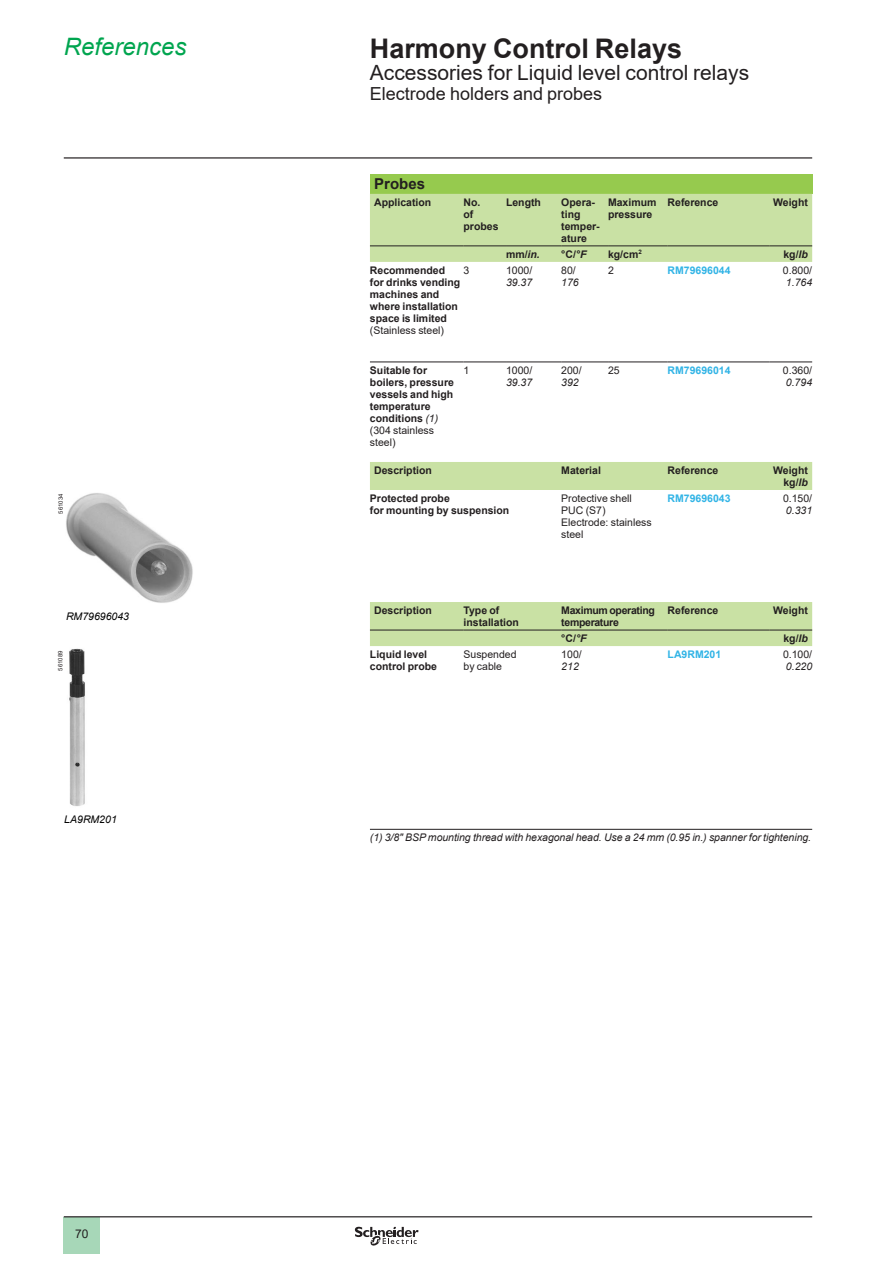
<style>
.page{position:relative;width:893px;height:1263px;background:#fff}
.page>*{position:absolute;margin:0;border:0;box-sizing:border-box;transform-origin:0 0}
.t1{font:700 27px "Arial";color:#231f20}
.t2{font:italic 24px "Arial";color:#00a54f}
.t3{font:21px "Arial";color:#231f20}
.t4{font:18px "Arial";color:#231f20}
.t5{font:700 15px "Arial";color:#231f20}
.t6{font:12px "Arial";color:#231f20}
.t7{font:700 10.5px/12px "Arial";color:#231f20}
.t8{font:10.5px/12px "Arial";color:#231f20}
.t9{font:italic 10.5px "Arial";letter-spacing:-.005em;color:#231f20}
.t10{font:700 10.5px "Arial";color:#32b4e6}
.t11{font:700 10.5px/12px "Arial";letter-spacing:-.03em;color:#231f20}
.t12{font:italic 10.5px "Arial";color:#000}
.t13{font:6px "Arial";color:#231f20}
.s1{font-style:italic}
.s2{font-weight:400;font-style:italic}
.s3{font-weight:400}
</style>
<div class="page">
<hr style="left:64px;top:157px;width:748px;height:2px;background:#231f20">
<div style="left:64px;top:1217px;width:36px;height:37px;background:#a7d7b8"></div>
<hr style="left:64px;top:1216px;width:748px;height:1px;background:#231f20">
<svg style="left:355px;top:1226px;width:64px;height:20px"></svg>
<div style="left:370px;top:174px;width:442px;height:20px;background:#96ca4e"></div>
<svg style="left:370px;top:194px;width:442px;height:452px"></svg>
<hr style="left:770px;top:630px;width:42px;height:1px;background:#231f20">
<hr style="left:668px;top:630px;width:102px;height:1px;background:#231f20">
<hr style="left:608px;top:630px;width:60px;height:1px;background:#231f20">
<hr style="left:561px;top:630px;width:47px;height:1px;background:#231f20">
<hr style="left:506px;top:630px;width:55px;height:1px;background:#231f20">
<hr style="left:463px;top:630px;width:43px;height:1px;background:#231f20">
<hr style="left:370px;top:630px;width:93px;height:1px;background:#231f20">
<hr style="left:770px;top:362px;width:42px;height:1px;background:#231f20">
<hr style="left:668px;top:362px;width:102px;height:1px;background:#231f20">
<hr style="left:608px;top:362px;width:60px;height:1px;background:#231f20">
<hr style="left:561px;top:362px;width:47px;height:1px;background:#231f20">
<hr style="left:506px;top:362px;width:55px;height:1px;background:#231f20">
<hr style="left:463px;top:362px;width:43px;height:1px;background:#231f20">
<hr style="left:370px;top:362px;width:93px;height:1px;background:#231f20">
<hr style="left:770px;top:246px;width:42px;height:1px;background:#231f20">
<hr style="left:668px;top:246px;width:102px;height:1px;background:#231f20">
<hr style="left:608px;top:246px;width:60px;height:1px;background:#231f20">
<hr style="left:561px;top:246px;width:47px;height:1px;background:#231f20">
<hr style="left:506px;top:246px;width:55px;height:1px;background:#231f20">
<hr style="left:463px;top:246px;width:43px;height:1px;background:#231f20">
<hr style="left:370px;top:246px;width:93px;height:1px;background:#231f20">
<hr style="left:370px;top:829px;width:442px;height:1px;background:#231f20">
<img style="left:66px;top:493px;width:127px;height:110px">
<img style="left:69px;top:648px;width:16px;height:158px">
<h2 class="t2" style="left:64px;top:31px;width:124px">References</h2>
<p class="t13" style="left:56px;top:513px;width:22px;rotate:-90deg">561034</p>
<p class="t12" style="left:66px;top:610px;width:65px">RM79696043</p>
<p class="t13" style="left:56px;top:671px;width:22px;rotate:-90deg">561089</p>
<p class="t12" style="left:64px;top:812px;width:54px">LA9RM201</p>
<p class="t6" style="left:75px;top:1225px;width:15px">70</p>
<h1 class="t1" style="left:370px;top:29px;width:314px">Harmony Control Relays</h1>
<h3 class="t3" style="left:370px;top:59px;width:381px">Accessories for Liquid level control relays</h3>
<h3 class="t4" style="left:370px;top:81px;width:234px">Electrode holders and probes</h3>
<h3 class="t5" style="left:374px;top:173px;width:52px">Probes</h3>
<p class="t7" style="left:374px;top:196px;width:59px">Application</p>
<p class="t7" style="left:463px;top:196px;width:37px">No.<br>of probes</p>
<p class="t7" style="left:506px;top:196px;width:36px">Length</p>
<p class="t7" style="left:561px;top:196px;width:40px">Opera&shy;ting temper&shy;ature</p>
<p class="t7" style="left:608px;top:196px;width:50px">Maximum pressure</p>
<p class="t7" style="left:668px;top:196px;width:52px">Reference</p>
<p class="t7" style="left:773px;top:196px;width:36px">Weight</p>
<p class="t7" style="left:506px;top:248px;width:34px">mm/<span class="s1">in.</span></p>
<p class="t7" style="left:561px;top:248px;width:27px">°C/<span class="s1">°F</span></p>
<p class="t7" style="left:608px;top:248px;width:35px">kg/cm<sup>2</sup></p>
<p class="t7" style="left:783px;top:248px;width:26px">kg/<span class="s1">lb</span></p>
<p class="t7" style="left:370px;top:264px;width:92px">Recommended for drinks vending machines and where installation space is limited</p>
<p class="t8" style="left:370px;top:324px;width:76px">(Stainless steel)</p>
<p class="t8" style="left:463px;top:264px;width:7px">3</p>
<p class="t8" style="left:506px;top:264px;width:28px">1000/</p>
<p class="t9" style="left:506px;top:275px;width:28px">39.37</p>
<p class="t8" style="left:561px;top:264px;width:16px">80/</p>
<p class="t9" style="left:561px;top:275px;width:19px">176</p>
<p class="t8" style="left:608px;top:264px;width:7px">2</p>
<p class="t10" style="left:668px;top:263px;width:65px">RM79696044</p>
<p class="t8" style="left:783px;top:264px;width:31px">0.800/</p>
<p class="t9" style="left:786px;top:275px;width:28px">1.764</p>
<p class="t7" style="left:370px;top:364px;width:86px">Suitable for boilers, pressure vessels and high temperature conditions <span class="s2">(1) </span><span class="s3">(304 stainless steel)</span></p>
<p class="t8" style="left:463px;top:364px;width:7px">1</p>
<p class="t8" style="left:506px;top:364px;width:28px">1000/</p>
<p class="t9" style="left:506px;top:375px;width:28px">39.37</p>
<p class="t8" style="left:561px;top:364px;width:22px">200/</p>
<p class="t9" style="left:561px;top:375px;width:19px">392</p>
<p class="t8" style="left:608px;top:364px;width:13px">25</p>
<p class="t10" style="left:668px;top:363px;width:65px">RM79696014</p>
<p class="t8" style="left:783px;top:364px;width:31px">0.360/</p>
<p class="t9" style="left:786px;top:375px;width:28px">0.794</p>
<p class="t7" style="left:374px;top:464px;width:59px">Description</p>
<p class="t7" style="left:561px;top:464px;width:41px">Material</p>
<p class="t7" style="left:668px;top:464px;width:52px">Reference</p>
<p class="t7" style="left:773px;top:464px;width:36px;text-align:right">Weight kg/<span class="s1">lb</span></p>
<p class="t7" style="left:370px;top:492px;width:141px">Protected probe<br>for mounting by suspension</p>
<p class="t8" style="left:561px;top:492px;width:92px">Protective shell<br>PUC (S7)<br>Electrode: stainless steel</p>
<p class="t10" style="left:668px;top:491px;width:65px">RM79696043</p>
<p class="t8" style="left:783px;top:492px;width:31px">0.150/</p>
<p class="t9" style="left:786px;top:503px;width:28px">0.331</p>
<p class="t7" style="left:374px;top:604px;width:59px">Description</p>
<p class="t7" style="left:463px;top:604px;width:57px">Type of installation</p>
<p class="t11" style="left:561px;top:604px;width:95px">Maximum operating temperature</p>
<p class="t7" style="left:668px;top:604px;width:52px">Reference</p>
<p class="t7" style="left:773px;top:604px;width:36px">Weight</p>
<p class="t7" style="left:561px;top:632px;width:27px">°C/<span class="s1">°F</span></p>
<p class="t7" style="left:783px;top:632px;width:26px">kg/<span class="s1">lb</span></p>
<p class="t7" style="left:370px;top:648px;width:69px">Liquid level control probe</p>
<p class="t8" style="left:463px;top:648px;width:55px">Suspended by cable</p>
<p class="t8" style="left:561px;top:648px;width:22px">100/</p>
<p class="t10" style="left:668px;top:647px;width:55px">LA9RM201</p>
<p class="t8" style="left:783px;top:648px;width:31px">0.100/</p>
<p class="t9" style="left:786px;top:659px;width:28px">0.220</p>
<p class="t9" style="left:561px;top:659px;width:19px">212</p>
<p class="t9" style="left:370px;top:830px;width:443px">(1) 3/8" BSP mounting thread with hexagonal head. Use a 24 mm (0.95 in.) spanner for tightening.</p>
</div>
